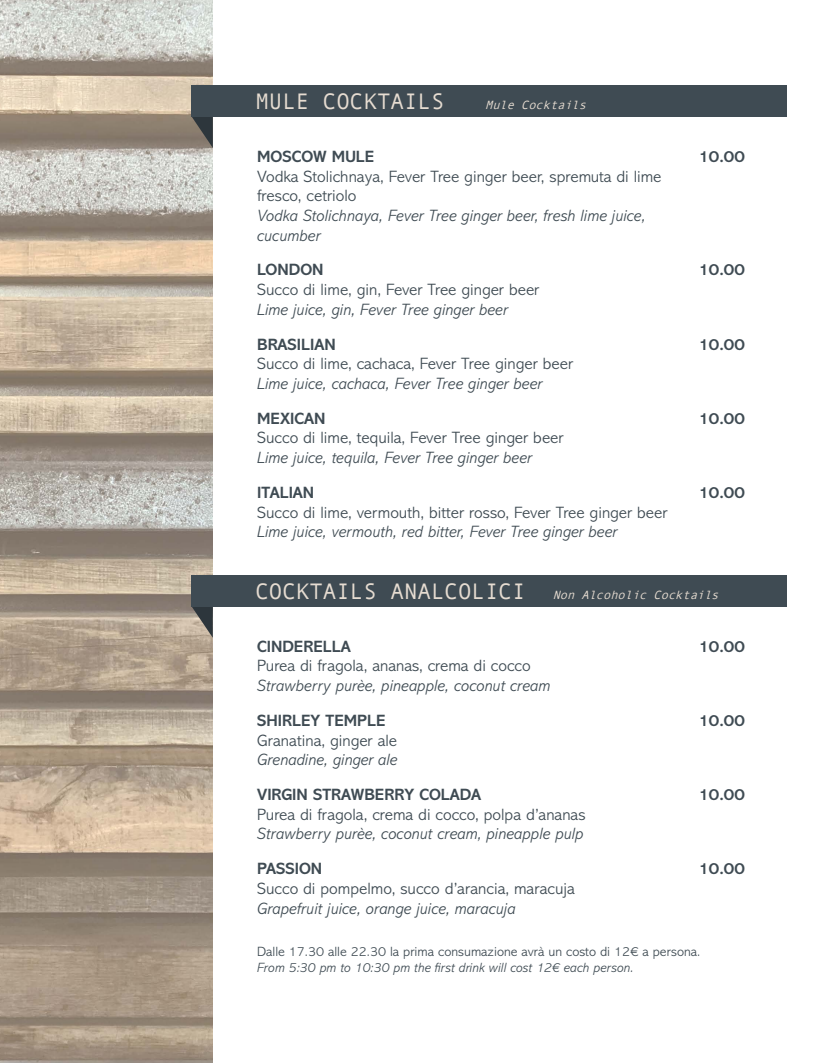
<style>
.page{position:relative;width:830px;height:1063px;background:#fff}
.page>*{position:absolute;margin:0;border:0;box-sizing:border-box;transform-origin:0 0}
.t1{font:22.5px "Andale Mono";color:#e6dcd1}
.t2{font:300 16.5px/19.8px "Abadi MT Std";color:#3f4b53}
.t3{font:italic 300 16.5px/19.8px "Abadi MT Std";color:#3f4b53}
.t4{font:700 16.5px "Abadi MT Std";color:#3f4b53}
.t5{font:300 13.5px "Abadi MT Std";color:#3f4b53}
.t6{font:italic 300 13.5px "Abadi MT Std";color:#3f4b53}
.t7{font:italic 12px "Andale Mono";color:#e6dcd1}
.s1{font-style:normal;font-size:22.5px}
</style>
<div class="page">
<img style="left:0;top:0;width:213px;height:1063px">
<svg style="left:191px;top:606px;width:22px;height:32px"></svg>
<div style="left:191px;top:575px;width:596px;height:31px;background:#3f4b53"></div>
<svg style="left:191px;top:116px;width:22px;height:32px"></svg>
<div style="left:191px;top:85px;width:596px;height:31px;background:#3f4b53"></div>
<h1 class="t1" style="left:255px;top:87px;width:190px">MULE COCKTAILS</h1>
<p class="t7" style="left:485px;top:97px;width:106px">Mule Cocktails</p>
<p class="t4" style="left:257px;top:147px;width:118px">MOSCOW MULE</p>
<p class="t2" style="left:257px;top:166px;width:405px">Vodka Stolichnaya, Fever Tree ginger beer, spremuta di lime fresco, cetriolo</p>
<p class="t3" style="left:257px;top:206px;width:390px">Vodka Stolichnaya, Fever Tree ginger beer, fresh lime juice, cucumber</p>
<p class="t4" style="left:257px;top:260px;width:68px">LONDON</p>
<p class="t2" style="left:257px;top:280px;width:284px">Succo di lime, gin, Fever Tree ginger beer</p>
<p class="t3" style="left:257px;top:300px;width:252px">Lime juice, gin, Fever Tree ginger beer</p>
<p class="t4" style="left:257px;top:334px;width:80px">BRASILIAN</p>
<p class="t2" style="left:257px;top:354px;width:317px">Succo di lime, cachaca, Fever Tree ginger beer</p>
<p class="t3" style="left:257px;top:374px;width:286px">Lime juice, cachaca, Fever Tree ginger beer</p>
<p class="t4" style="left:257px;top:409px;width:70px">MEXICAN</p>
<p class="t2" style="left:257px;top:428px;width:308px">Succo di lime, tequila, Fever Tree ginger beer</p>
<p class="t3" style="left:257px;top:448px;width:276px">Lime juice, tequila, Fever Tree ginger beer</p>
<p class="t4" style="left:257px;top:483px;width:59px">ITALIAN</p>
<p class="t2" style="left:257px;top:502px;width:412px">Succo di lime, vermouth, bitter rosso, Fever Tree ginger beer</p>
<p class="t3" style="left:257px;top:522px;width:361px">Lime juice, vermouth, red bitter, Fever Tree ginger beer</p>
<p class="t4" style="left:698px;top:147px;width:48px">10.00</p>
<p class="t4" style="left:698px;top:260px;width:48px">10.00</p>
<p class="t4" style="left:698px;top:334px;width:48px">10.00</p>
<p class="t4" style="left:698px;top:409px;width:48px">10.00</p>
<p class="t4" style="left:698px;top:483px;width:48px">10.00</p>
<p class="t7" style="left:255px;top:587px;width:468px"><span class="s1">C OC KTA I L S ANA L C O L I C I</span> Non Alcoholic Cocktails</p>
<p class="t4" style="left:257px;top:637px;width:95px">CINDERELLA</p>
<p class="t2" style="left:257px;top:656px;width:275px">Purea di fragola, ananas, crema di cocco</p>
<p class="t3" style="left:257px;top:676px;width:295px">Strawberry purèe, pineapple, coconut cream</p>
<p class="t4" style="left:257px;top:711px;width:130px">SHIRLEY TEMPLE</p>
<p class="t2" style="left:257px;top:730px;width:141px">Granatina, ginger ale</p>
<p class="t3" style="left:257px;top:750px;width:142px">Grenadine, ginger ale</p>
<p class="t4" style="left:257px;top:785px;width:225px">VIRGIN STRAWBERRY COLADA</p>
<p class="t2" style="left:257px;top:805px;width:330px">Purea di fragola, crema di cocco, polpa d’ananas</p>
<p class="t3" style="left:257px;top:824px;width:328px">Strawberry purèe, coconut cream, pineapple pulp</p>
<p class="t4" style="left:257px;top:859px;width:67px">PASSION</p>
<p class="t2" style="left:257px;top:879px;width:319px">Succo di pompelmo, succo d’arancia, maracuja</p>
<p class="t3" style="left:257px;top:899px;width:260px">Grapefruit juice, orange juice, maracuja</p>
<p class="t4" style="left:698px;top:637px;width:48px">10.00</p>
<p class="t4" style="left:698px;top:711px;width:48px">10.00</p>
<p class="t4" style="left:698px;top:785px;width:48px">10.00</p>
<p class="t4" style="left:698px;top:859px;width:48px">10.00</p>
<p class="t5" style="left:257px;top:944px;width:444px">Dalle 17.30 alle 22.30 la prima consumazione avrà un costo di 12€ a persona.</p>
<p class="t6" style="left:257px;top:961px;width:378px">From 5:30 pm to 10:30 pm the first drink will cost 12€ each person.</p>
</div>
